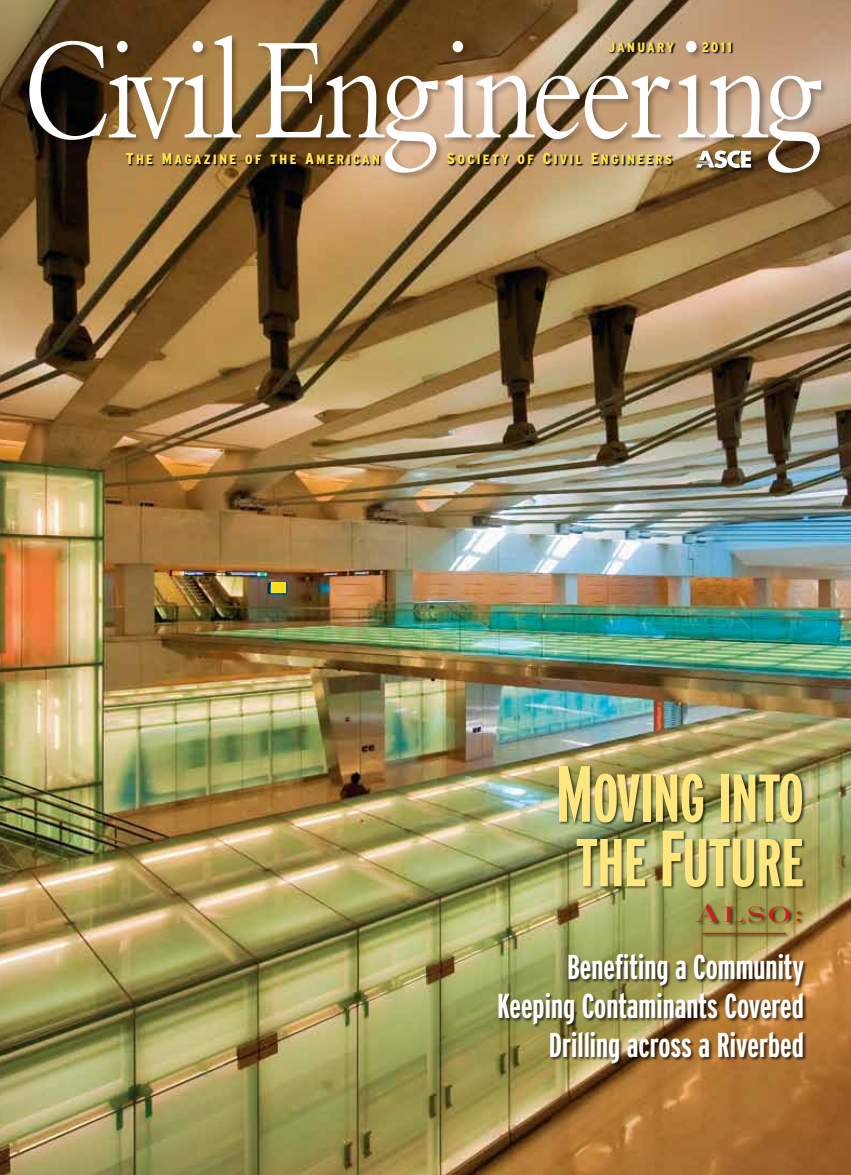
<style>
.page{position:relative;width:851px;height:1175px;background:#fff}
.page>*{position:absolute;margin:0;border:0;box-sizing:border-box;transform-origin:0 0}
.t1{font:151.5px "Bembo";letter-spacing:-.035em;color:#fff;scale:.8 1}
.t2{font:67.5px/64.5px "Interstate Bold Compressed SC850";letter-spacing:-.01em;color:#ffe77e;text-align:center}
.t3{font:700 extra-condensed 34.5px/39px "Interstate";color:#fff;text-align:right}
.t4{font:21.6px "Bauer Bodoni Roman SC850";color:#d51920;scale:1.5 1}
.t5{font:13.8px "Interstate Black Condensed SC850";color:#ffe14a}
.t6{font:13.35px "Interstate Black Condensed SC850";letter-spacing:.175em;color:#ffe14a}
.s1{font-size:15.75px}
.s2{font-size:79.5px}
.s3{font-size:25.5px}
</style>
<div class="page">
<img style="left:0;top:0;width:850px;height:1174px">
<div style="left:28px;top:34px;width:800px;height:147px;background:#000;opacity:.33"></div>
<div style="left:497px;top:765px;width:310px;height:303px;background:#000;opacity:.66"></div>
<hr style="left:702px;top:932px;width:84px;height:2px;background:#d51920">
<div style="left:695px;top:149px;width:61px;height:23px;background:#000;opacity:.75"></div>
<svg style="left:694px;top:150px;width:57px;height:19px"></svg>
<div style="left:271px;top:582px;width:14px;height:11px;background:#ffde22"></div>
<h1 class="t1" style="left:23px;top:2px;width:998px">Civil Engineering</h1>
<p class="t6" style="left:608px;top:40px;width:67px">JANUARY</p>
<p class="t5" style="left:701px;top:39px;width:32px">2011</p>
<p class="t6" style="left:126px;top:152px;width:256px"><span class="s1">T</span>HE <span class="s1">M</span>AGAZINE OF THE <span class="s1">A</span>MERICAN</p>
<p class="t6" style="left:447px;top:152px;width:226px"><span class="s1">S</span>OCIETY OF <span class="s1">C</span>IVIL <span class="s1">E</span>NGINEERS</p>
<h2 class="t2" style="left:555px;top:765px;width:250px"><span class="s2">M</span>OVING INTO<br>THE <span class="s2">F</span>UTURE</h2>
<p class="t4" style="left:695px;top:902px;width:74px"><span class="s3">A</span>lso<span class="s3">:</span></p>
<p class="t3" style="left:497px;top:947px;width:308px">Benefiting a Community<br>Keeping Contaminants Covered<br>Drilling across a Riverbed</p>
</div>
